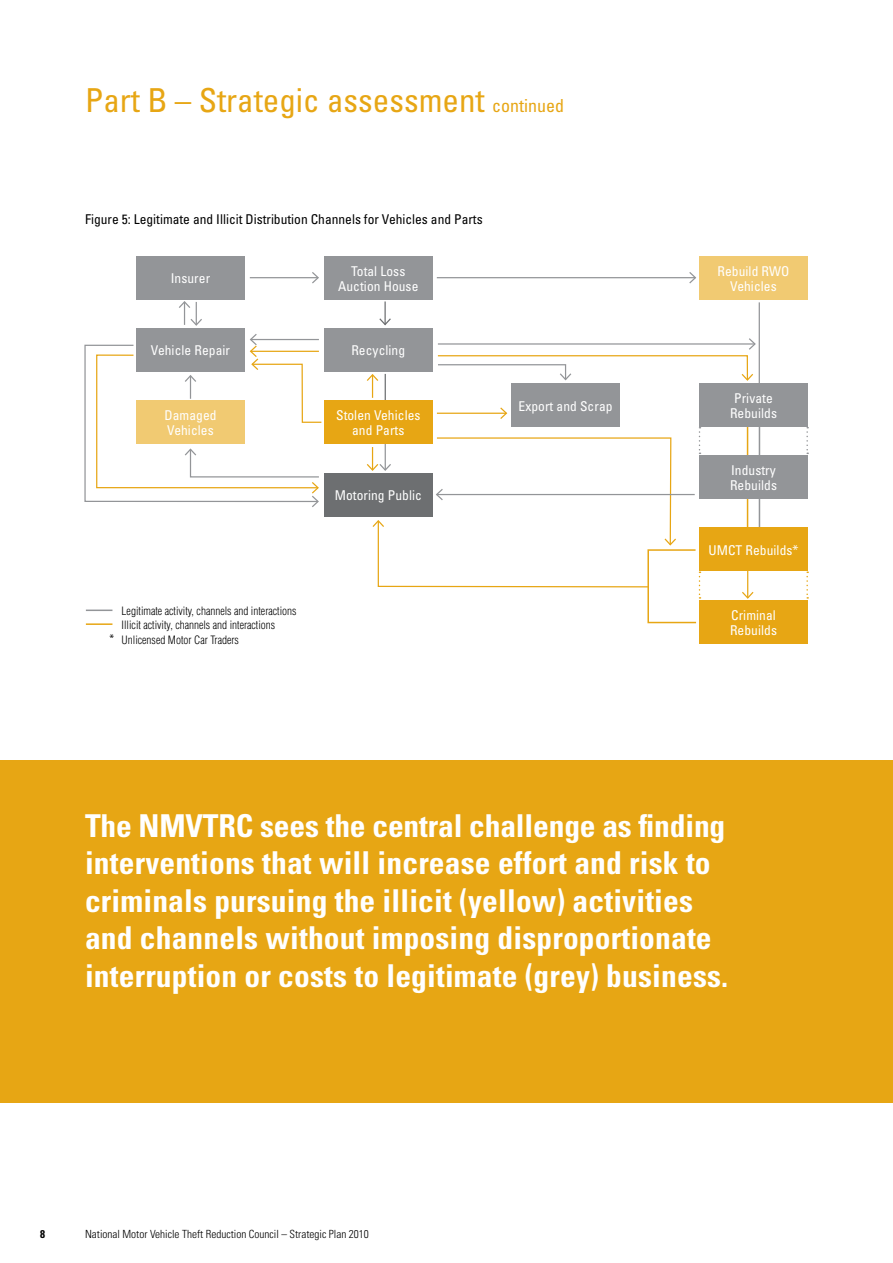
<style>
.page{position:relative;width:893px;height:1263px;background:#fff}
.page>*{position:absolute;margin:0;border:0;box-sizing:border-box;transform-origin:0 0}
.t1{font:condensed 33px "Univers";color:#e7a614}
.t2{font:700 condensed 31.5px/37.5px "Univers";letter-spacing:.005em;color:#fff}
.t3{font:condensed 13.5px/15px "Univers";letter-spacing:.005em;color:#fff;text-align:center}
.t4{font:condensed 13.5px "Univers";color:#000}
.t5{font:300 condensed 11.25px "Helvetica";color:#000}
.t6{font:300 condensed 11.25px "Univers";color:#000}
.t7{font:700 condensed 11.25px "Univers";color:#000}
.s1{font-size:18px}
</style>
<div class="page">
<hr style="left:747px;top:404px;width:1px;height:141px;background:#e7a614">
<hr style="left:437px;top:413px;width:69px;height:1px;background:#e7a614">
<svg style="left:499px;top:407px;width:9px;height:12px"></svg>
<hr style="left:747px;top:532px;width:1px;height:66px;background:#e7a614">
<svg style="left:742px;top:590px;width:12px;height:9px"></svg>
<hr style="left:759px;top:404px;width:1px;height:141px;background:#939598">
<hr style="left:250px;top:277px;width:68px;height:1px;background:#939598">
<svg style="left:311px;top:272px;width:8px;height:12px"></svg>
<svg style="left:366px;top:373px;width:20px;height:27px"></svg>
<hr style="left:384px;top:301px;width:2px;height:23px;background:#6d6f71">
<svg style="left:379px;top:317px;width:12px;height:9px"></svg>
<hr style="left:759px;top:302px;width:1px;height:93px;background:#939598">
<svg style="left:84px;top:301px;width:238px;height:206px"></svg>
<svg style="left:437px;top:338px;width:319px;height:43px"></svg>
<hr style="left:437px;top:277px;width:258px;height:1px;background:#939598">
<svg style="left:688px;top:272px;width:9px;height:12px"></svg>
<div style="left:136px;top:256px;width:109px;height:43px;background:#939598"></div>
<div style="left:136px;top:328px;width:109px;height:44px;background:#939598"></div>
<div style="left:136px;top:400px;width:109px;height:44px;background:#f1ca72"></div>
<div style="left:324px;top:256px;width:109px;height:43px;background:#939598"></div>
<div style="left:324px;top:328px;width:109px;height:44px;background:#939598"></div>
<div style="left:324px;top:400px;width:109px;height:44px;background:#e7a614"></div>
<div style="left:324px;top:473px;width:109px;height:43px;background:#6d6f71"></div>
<div style="left:511px;top:383px;width:109px;height:44px;background:#939598"></div>
<div style="left:699px;top:256px;width:109px;height:43px;background:#f1ca72"></div>
<div style="left:699px;top:600px;width:109px;height:44px;background:#e7a614"></div>
<div style="left:699px;top:527px;width:109px;height:44px;background:#e7a614"></div>
<div style="left:699px;top:383px;width:109px;height:44px;background:#939598"></div>
<div style="left:699px;top:455px;width:109px;height:44px;background:#939598"></div>
<svg style="left:365px;top:427px;width:335px;height:197px"></svg>
<svg style="left:806px;top:427px;width:2px;height:27px"></svg>
<svg style="left:806px;top:571px;width:2px;height:28px"></svg>
<hr style="left:86px;top:609px;width:26px;height:2px;background:#939598">
<hr style="left:86px;top:623px;width:26px;height:2px;background:#e7a614">
<div style="left:0;top:760px;width:893px;height:342px;background:#e7a614"></div>
<p class="t1" style="left:85px;top:79px;width:480px">Part B – Strategic assessment <span class="s1">continued</span></p>
<p class="t4" style="left:85px;top:210px;width:399px">Figure 5: Legitimate and Illicit Distribution Channels for Vehicles and Parts</p>
<p class="t3" style="left:171px;top:270px;width:41px">Insurer</p>
<p class="t3" style="left:151px;top:343px;width:81px">Vehicle Repair</p>
<p class="t3" style="left:164px;top:408px;width:54px;text-align:left">Damaged<br>Vehicles</p>
<p class="t3" style="left:338px;top:263px;width:82px">Total Loss<br>Auction House</p>
<p class="t3" style="left:351px;top:343px;width:55px">Recycling</p>
<p class="t3" style="left:336px;top:408px;width:86px">Stolen Vehicles and Parts</p>
<p class="t3" style="left:335px;top:487px;width:89px">Motoring Public</p>
<p class="t3" style="left:519px;top:398px;width:96px">Export and Scrap</p>
<p class="t5" style="left:122px;top:604px;width:176px">Legitimate activity, channels and interactions</p>
<p class="t5" style="left:122px;top:618px;width:155px">Illicit activity, channels and interactions</p>
<p class="t5" style="left:109px;top:633px;width:131px"><sup>*</sup> Unlicensed Motor Car Traders</p>
<p class="t3" style="left:717px;top:263px;width:73px">Rebuild RWO<br>Vehicles</p>
<p class="t3" style="left:730px;top:390px;width:48px">Private<br>Rebuilds</p>
<p class="t3" style="left:730px;top:462px;width:48px;text-align:left">Industry<br>Rebuilds</p>
<p class="t3" style="left:708px;top:542px;width:92px">UMCT Rebuilds*</p>
<p class="t3" style="left:730px;top:607px;width:48px;text-align:left">Criminal<br>Rebuilds</p>
<p class="t2" style="left:85px;top:806px;width:645px">The NMVTRC sees the central challenge as finding interventions that will increase effort and risk to criminals pursuing the illicit (yellow) activities and channels without imposing disproportionate interruption or costs to legitimate (grey) business.</p>
<p class="t7" style="left:40px;top:1227px;width:6px">8</p>
<p class="t6" style="left:85px;top:1227px;width:285px">National Motor Vehicle Theft Reduction Council – Strategic Plan 2010</p>
</div>
